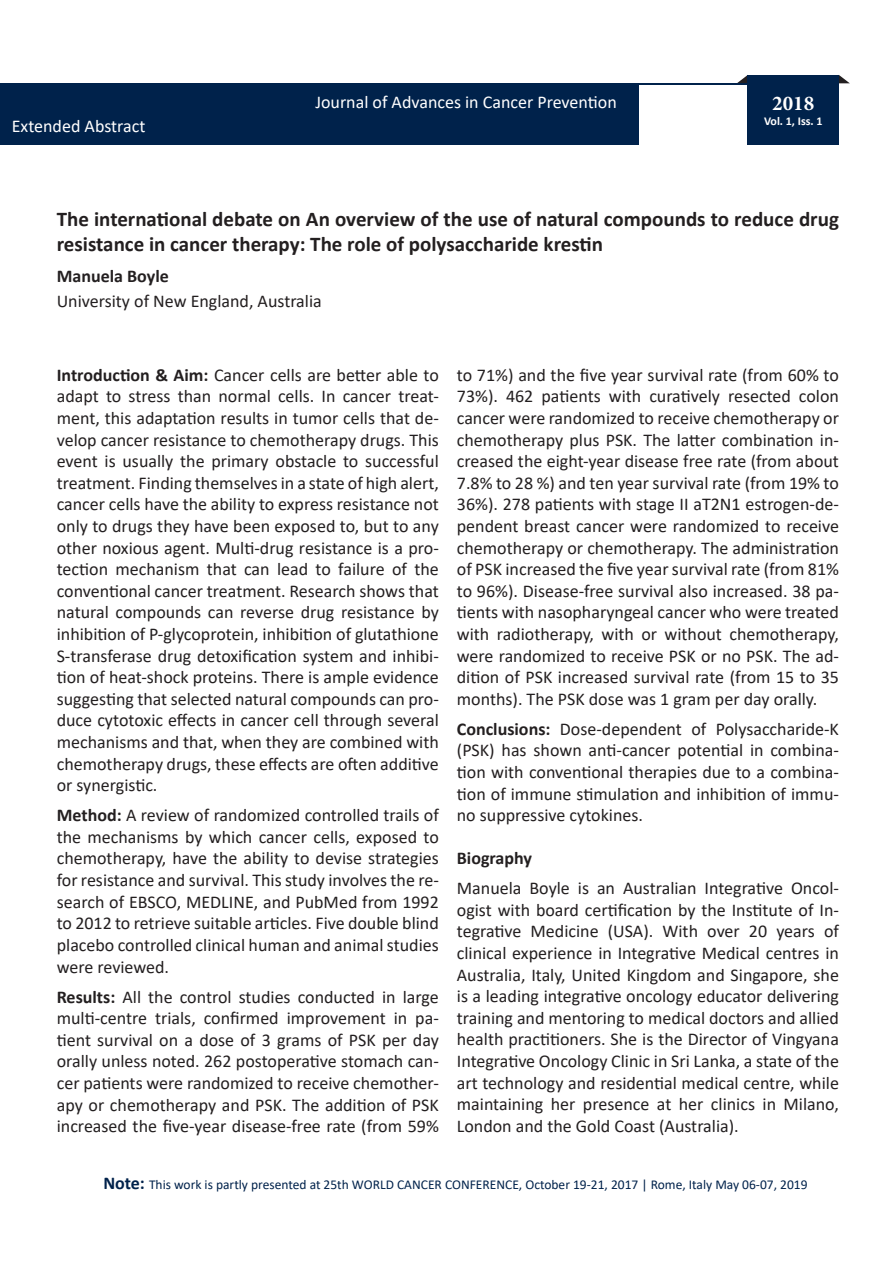
<style>
.page{position:relative;width:893px;height:1263px;background:#fff}
.page>*{position:absolute;margin:0;border:0;box-sizing:border-box;transform-origin:0 0}
.t1{font:700 21px/25.2px "Calibri";color:#231f20}
.t2{font:700 21px "Minion Pro";color:#fff}
.t3{font:18px/21.6px "Calibri";color:#231f20;text-align:justify}
.t4{font:18px "Calibri";color:#fff}
.t5{font:700 18px "Calibri";color:#231f20}
.t6{font:13.5px "Calibri";color:#00224b}
.t7{font:700 12px "Calibri";color:#fff}
.s1{font-weight:700}
.s2{font-weight:700;font-size:18px}
</style>
<div class="page">
<svg style="left:839px;top:75px;width:11px;height:8px"></svg>
<svg style="left:737px;top:75px;width:11px;height:8px"></svg>
<div style="left:1px;top:83px;width:838px;height:62px;background:#00224b"></div>
<div style="left:639px;top:85px;width:203px;height:60px;background:#fff"></div>
<div style="left:748px;top:75px;width:91px;height:70px;background:#00224b"></div>
<p class="t4" style="left:12px;top:113px;width:135px">Extended Abstract</p>
<p class="t4" style="left:315px;top:89px;width:303px">Journal of Advances in Cancer Prevention</p>
<p class="t2" style="left:772px;top:89px;width:43px">2018</p>
<p class="t7" style="left:764px;top:112px;width:60px">Vol. 1, Iss. 1</p>
<p class="t1" style="left:57px;top:206px;width:784px">The international debate on An overview of the use of natural compounds to reduce drug resistance in cancer therapy: The role of polysaccharide krestin</p>
<p class="t5" style="left:57px;top:263px;width:114px">Manuela Boyle</p>
<p class="t3" style="left:57px;top:290px;width:266px">University of New England, Australia</p>
<p class="t3" style="left:57px;top:363px;width:384px"><span class="s1">Introduction &amp; Aim:</span> Cancer cells are better able to adapt to stress than normal cells. In cancer treat&shy;ment, this adaptation results in tumor cells that de&shy;velop cancer resistance to chemotherapy drugs. This event is usually the primary obstacle to successful treatment. Finding themselves in a state of high alert, cancer cells have the ability to express resistance not only to drugs they have been exposed to, but to any other noxious agent. Multi-drug resistance is a pro&shy;tection mechanism that can lead to failure of the conventional cancer treatment. Research shows that natural compounds can reverse drug resistance by inhibition of P-glycoprotein, inhibition of glutathione S-transferase drug detoxification system and inhibi&shy;tion of heat-shock proteins. There is ample evidence suggesting that selected natural compounds can pro&shy;duce cytotoxic effects in cancer cell through several mechanisms and that, when they are combined with chemotherapy drugs, these effects are often additive or synergistic.</p>
<p class="t3" style="left:57px;top:804px;width:384px"><span class="s1">Method:</span> A review of randomized controlled trails of the mechanisms by which cancer cells, exposed to chemotherapy, have the ability to devise strategies for resistance and survival. This study involves the re&shy;search of EBSCO, MEDLINE, and PubMed from 1992 to 2012 to retrieve suitable articles. Five double blind placebo controlled clinical human and animal studies were reviewed.</p>
<p class="t3" style="left:57px;top:985px;width:384px"><span class="s1">Results:</span> All the control studies conducted in large multi-centre trials, confirmed improvement in pa&shy;tient survival on a dose of 3 grams of PSK per day orally unless noted. 262 postoperative stomach can&shy;cer patients were randomized to receive chemother&shy;apy or chemotherapy and PSK. The addition of PSK increased the five-year disease-free rate (from 59%</p>
<p class="t3" style="left:457px;top:363px;width:384px">to 71%) and the five year survival rate (from 60% to 73%). 462 patients with curatively resected colon cancer were randomized to receive chemotherapy or chemotherapy plus PSK. The latter combination in&shy;creased the eight-year disease free rate (from about 7.8% to 28 %) and ten year survival rate (from 19% to 36%). 278 patients with stage II aT2N1 estrogen-de&shy;pendent breast cancer were randomized to receive chemotherapy or chemotherapy. The administration of PSK increased the five year survival rate (from 81% to 96%). Disease-free survival also increased. 38 pa&shy;tients with nasopharyngeal cancer who were treated with radiotherapy, with or without chemotherapy, were randomized to receive PSK or no PSK. The ad&shy;dition of PSK increased survival rate (from 15 to 35 months). The PSK dose was 1 gram per day orally.</p>
<p class="t3" style="left:457px;top:718px;width:384px"><span class="s1">Conclusions:</span> Dose-dependent of Polysaccharide-K (PSK) has shown anti-cancer potential in combina&shy;tion with conventional therapies due to a combina&shy;tion of immune stimulation and inhibition of immu&shy;no suppressive cytokines.</p>
<p class="t5" style="left:457px;top:845px;width:77px">Biography</p>
<p class="t3" style="left:457px;top:877px;width:384px">Manuela Boyle is an Australian Integrative Oncol&shy;ogist with board certification by the Institute of In&shy;tegrative Medicine (USA). With over 20 years of clinical experience in Integrative Medical centres in Australia, Italy, United Kingdom and Singapore, she is a leading integrative oncology educator delivering training and mentoring to medical doctors and allied health practitioners. She is the Director of Vingyana Integrative Oncology Clinic in Sri Lanka, a state of the art technology and residential medical centre, while maintaining her presence at her clinics in Milano, London and the Gold Coast (Australia).</p>
<p class="t6" style="left:103px;top:1175px;width:706px"><span class="s2">Note:</span> This work is partly presented at 25th WORLD CANCER CONFERENCE, October 19-21, 2017 | Rome, Italy May 06-07, 2019</p>
</div>
